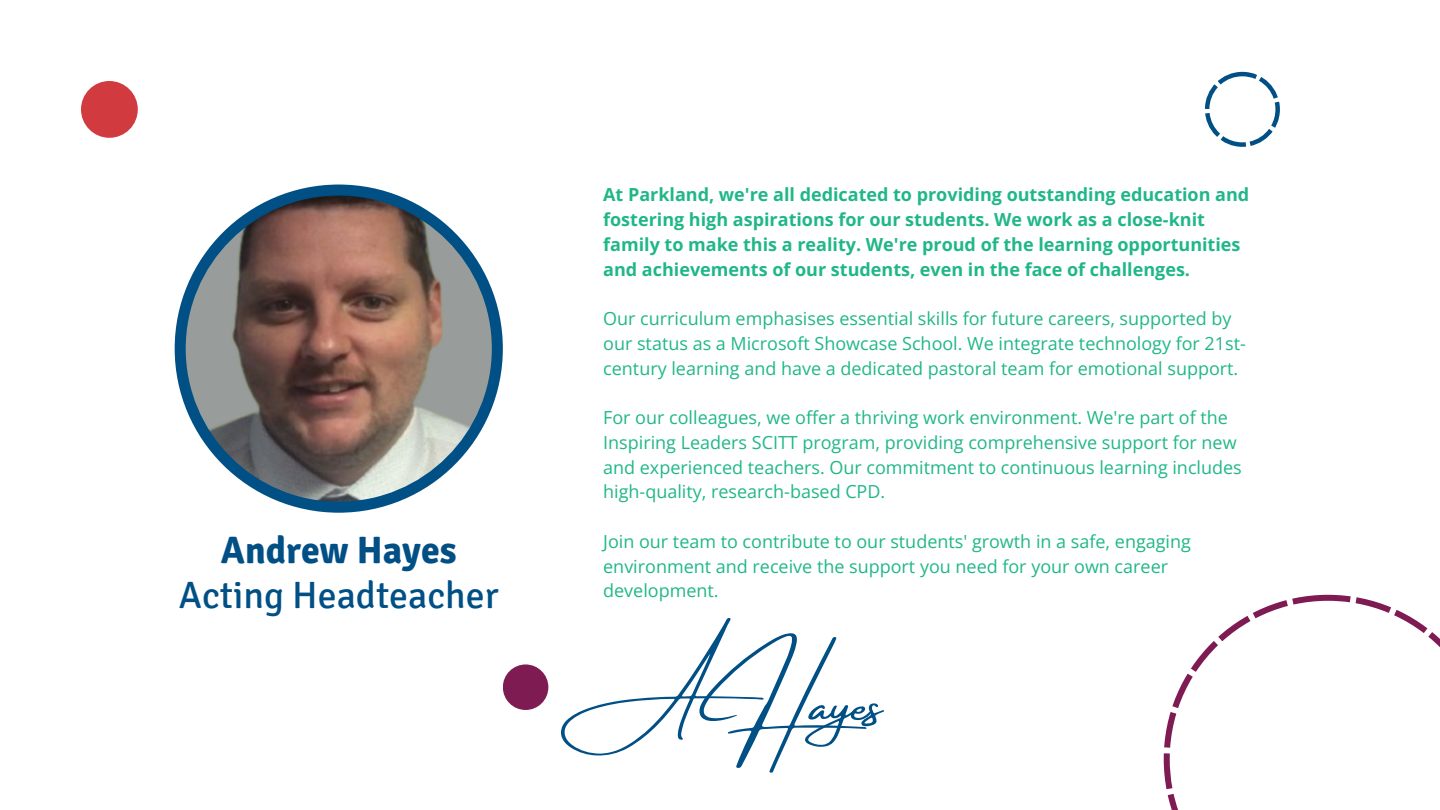
<style>
.page{position:relative;width:1440px;height:810px;background:#fff}
.page>*{position:absolute;margin:0;border:0;box-sizing:border-box;transform-origin:0 0}
.t1{font:60.2px "Amsterdam Four";color:#004f85}
.t2{font:37.8px "Signika";color:#004f85}
.t3{font:700 37.8px "Signika";color:#004f85}
.t4{font:18px/24.8px "Open Sans";color:#20b788}
.t5{font:700 18px/24.8px "Open Sans";color:#20b788}
</style>
<div class="page">
<div style="left:175px;top:185px;width:328px;height:328px;background:#004f85;border-radius:50%"></div>
<svg style="left:1164px;top:595px;width:276px;height:215px"></svg>
<div style="left:81px;top:81px;width:57px;height:57px;background:#d13a3f;border-radius:50%"></div>
<svg style="left:1205px;top:72px;width:75px;height:75px"></svg>
<div style="left:503px;top:664px;width:45px;height:46px;background:#7e1b53;border-radius:50%"></div>
<img style="left:186px;top:196px;width:306px;height:306px;border-radius:50%">
<p class="t3" style="left:221px;top:527px;width:237px">Andrew Hayes</p>
<p class="t2" style="left:179px;top:572px;width:321px">Acting Headteacher</p>
<p class="t5" style="left:603px;top:182px;width:648px">At Parkland, we're all dedicated to providing outstanding education and fostering high aspirations for our students. We work as a close-knit family to make this a reality. We're proud of the learning opportunities and achievements of our students, even in the face of challenges.</p>
<p class="t4" style="left:603px;top:306px;width:644px">Our curriculum emphasises essential skills for future careers, supported by our status as a Microsoft Showcase School. We integrate technology for 21st&shy;century learning and have a dedicated pastoral team for emotional support.</p>
<p class="t4" style="left:603px;top:405px;width:640px">For our colleagues, we offer a thriving work environment. We're part of the Inspiring Leaders SCITT program, providing comprehensive support for new and experienced teachers. Our commitment to continuous learning includes high-quality, research-based CPD.</p>
<p class="t4" style="left:603px;top:529px;width:589px">Join our team to contribute to our students' growth in a safe, engaging environment and receive the support you need for your own career development.</p>
<p class="t1" style="left:603px;top:671px;width:284px">AHayes</p>
</div>
